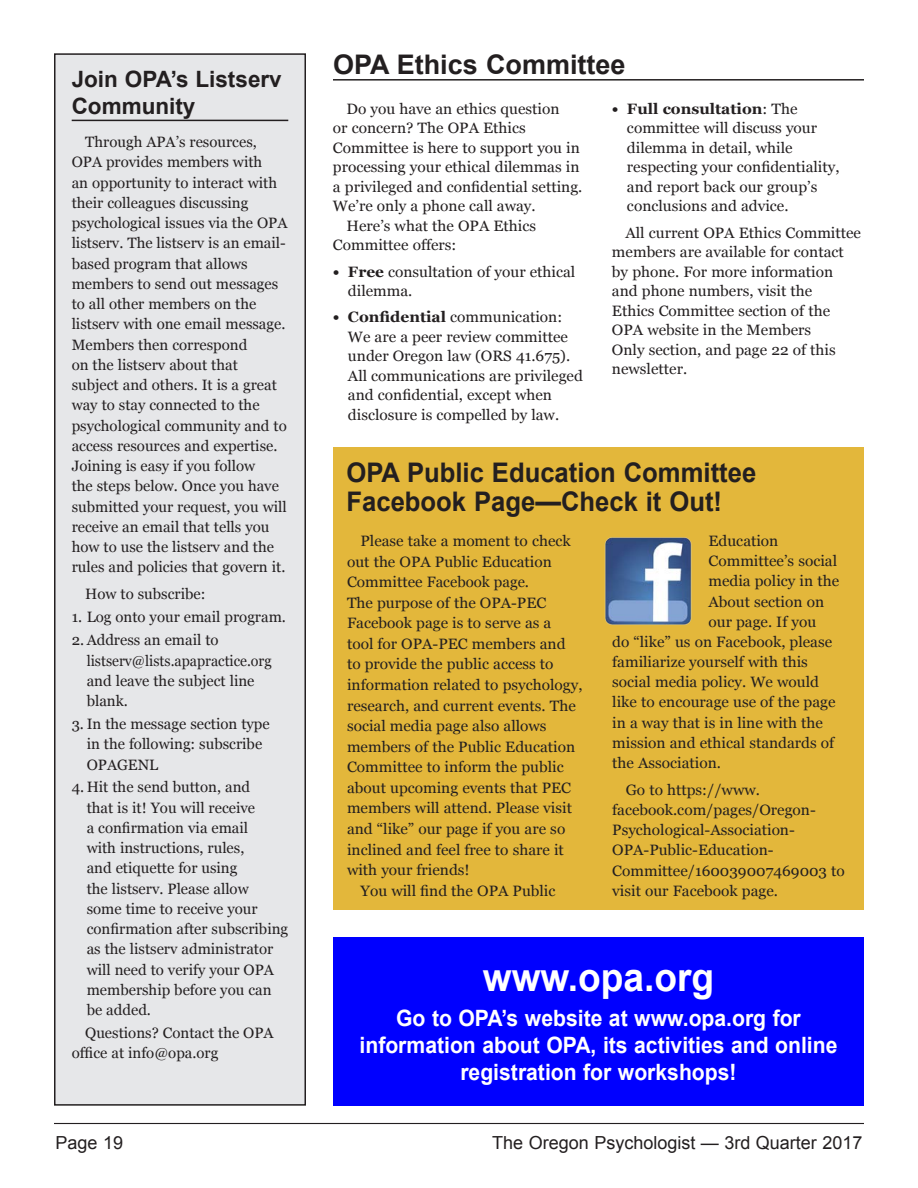
<style>
.page{position:relative;width:918px;height:1188px;background:#fff}
.page>*{position:absolute;margin:0;border:0;box-sizing:border-box;transform-origin:0 0}
.t1{font:700 39px "Arial";color:#fff;scale:.95 1}
.t2{font:700 27px/28.5px "Arial";color:#231f20;scale:.95 1}
.t3{font:700 27px "Arial";color:#231f20}
.t4{font:700 22.5px/27px "Arial";color:#fff;text-align:center;scale:.94 1}
.t5{font:700 22.5px/27px "Arial";color:#231f20}
.t6{font:18px "Arial";color:#231f20}
.t7{font:15px/20.2px "Georgia";color:#231f20}
.s1{font-weight:700}
</style>
<div class="page">
<hr style="left:333px;top:79px;width:531px;height:2px;background:#231f20">
<hr style="left:54px;top:1123px;width:810px;height:1px;background:#231f20">
<div style="left:55px;top:54px;width:250px;height:1051px;background:#e6e7e9"></div>
<div style="left:54px;top:53px;width:252px;height:1053px;border:2px solid #231f20"></div>
<hr style="left:72px;top:120px;width:216px;height:1px;background:#231f20">
<div style="left:334px;top:447px;width:530px;height:462px;background:#e3b73b"></div>
<img style="left:604px;top:537px;width:88px;height:88px">
<div style="left:333px;top:937px;width:531px;height:169px;background:#00f"></div>
<h3 class="t5" style="left:72px;top:67px;width:212px">Join OPA’s Listserv<br>Community</h3>
<p class="t7" style="left:72px;top:132px;width:217px;text-indent:14px">Through APA’s resources,<br>OPA provides members with<br>an opportunity to interact with their colleagues discussing psychological issues via the OPA listserv. The listserv is an email&shy;based program that allows members to send out messages to all other members on the listserv with one email message.<br>Members then correspond<br>on the listserv about that subject and others. It is a great way to stay connected to the psychological community and to access resources and expertise.<br>Joining is easy if you follow<br>the steps below. Once you have submitted your request, you will receive an email that tells you how to use the listserv and the rules and policies that govern it.</p>
<p class="t7" style="left:85px;top:584px;width:122px">How to subscribe:</p>
<p class="t7" style="left:72px;top:607px;width:216px">1. Log onto your email program.</p>
<p class="t7" style="left:87px;top:630px;width:187px;text-indent:-15px">2. Address an email to listserv@lists.apapractice.org and leave the subject line blank.</p>
<p class="t7" style="left:87px;top:714px;width:185px;text-indent:-15px">3. In the message section type in the following: subscribe<br>OPAGENL</p>
<p class="t7" style="left:87px;top:777px;width:203px;text-indent:-15px">4. Hit the send button, and<br>that is it! You will receive<br>a confirmation via email<br>with instructions, rules,<br>and etiquette for using<br>the listserv. Please allow<br>some time to receive your confirmation after subscribing as the listserv administrator will need to verify your OPA membership before you can be added.</p>
<p class="t7" style="left:72px;top:1023px;width:203px;text-indent:13px">Questions? Contact the OPA office at info@opa.org</p>
<h2 class="t3" style="left:333px;top:46px;width:294px">OPA Ethics Committee</h2>
<p class="t7" style="left:346px;top:99px;width:215px">Do you have an ethics question</p>
<p class="t7" style="left:333px;top:118px;width:194px">or concern? The OPA Ethics</p>
<p class="t7" style="left:333px;top:138px;width:248px">Committee is here to support you in</p>
<p class="t7" style="left:333px;top:157px;width:248px">processing your ethical dilemmas in</p>
<p class="t7" style="left:333px;top:177px;width:251px">a privileged and confidential setting.</p>
<p class="t7" style="left:333px;top:196px;width:204px">We’re only a phone call away.</p>
<p class="t7" style="left:346px;top:216px;width:191px">Here’s what the OPA Ethics</p>
<p class="t7" style="left:333px;top:235px;width:125px">Committee offers:</p>
<p class="t7" style="left:348px;top:262px;width:229px;line-height:19.5px;text-indent:-15px"><span class="s1">• Free</span> consultation of your ethical dilemma.</p>
<p class="t7" style="left:348px;top:307px;width:236px;line-height:19.5px;text-indent:-15px"><span class="s1">• Confidential</span> communication:<br>We are a peer review committee under Oregon law (ORS 41.675).<br>All communications are privileged and confidential, except when disclosure is compelled by law.</p>
<p class="t7" style="left:627px;top:99px;width:214px;line-height:19.5px;text-indent:-15px"><span class="s1">• Full consultation</span>: The committee will discuss your dilemma in detail, while respecting your confidentiality, and report back our group’s conclusions and advice.</p>
<p class="t7" style="left:612px;top:223px;width:251px;line-height:19.5px;text-indent:14px">All current OPA Ethics Committee members are available for contact by phone. For more information and phone numbers, visit the<br>Ethics Committee section of the<br>OPA website in the Members<br>Only section, and page 22 of this newsletter.</p>
<h2 class="t2" style="left:346px;top:459px;width:433px">OPA Public Education Committee<br>Facebook Page—Check it Out!</h2>
<p class="t7" style="left:361px;top:531px;width:212px">Please take a moment to check</p>
<p class="t7" style="left:347px;top:551px;width:206px">out the OPA Public Education</p>
<p class="t7" style="left:347px;top:572px;width:184px">Committee Facebook page.</p>
<p class="t7" style="left:347px;top:592px;width:201px">The purpose of the OPA-PEC</p>
<p class="t7" style="left:347px;top:613px;width:206px">Facebook page is to serve as a</p>
<p class="t7" style="left:347px;top:634px;width:220px">tool for OPA-PEC members and</p>
<p class="t7" style="left:347px;top:654px;width:208px">to provide the public access to</p>
<p class="t7" style="left:347px;top:675px;width:237px">information related to psychology,</p>
<p class="t7" style="left:347px;top:695px;width:230px">research, and current events. The</p>
<p class="t7" style="left:347px;top:716px;width:201px">social media page also allows</p>
<p class="t7" style="left:347px;top:736px;width:230px">members of the Public Education</p>
<p class="t7" style="left:347px;top:757px;width:218px">Committee to inform the public</p>
<p class="t7" style="left:347px;top:778px;width:226px">about upcoming events that PEC</p>
<p class="t7" style="left:347px;top:798px;width:226px">members will attend. Please visit</p>
<p class="t7" style="left:347px;top:819px;width:220px">and “like” our page if you are so</p>
<p class="t7" style="left:347px;top:839px;width:218px">inclined and feel free to share it</p>
<p class="t7" style="left:347px;top:860px;width:124px">with your friends!</p>
<p class="t7" style="left:361px;top:880px;width:196px">You will find the OPA Public</p>
<p class="t7" style="left:708px;top:531px;width:71px">Education</p>
<p class="t7" style="left:708px;top:551px;width:130px">Committee’s social</p>
<p class="t7" style="left:708px;top:571px;width:132px">media policy in the</p>
<p class="t7" style="left:708px;top:591px;width:117px">About section on</p>
<p class="t7" style="left:708px;top:611px;width:109px">our page. If you</p>
<p class="t7" style="left:612px;top:632px;width:221px">do “like” us on Facebook, please</p>
<p class="t7" style="left:612px;top:652px;width:197px">familiarize yourself with this</p>
<p class="t7" style="left:612px;top:672px;width:208px">social media policy. We would</p>
<p class="t7" style="left:612px;top:692px;width:225px">like to encourage use of the page</p>
<p class="t7" style="left:612px;top:712px;width:212px">in a way that is in line with the</p>
<p class="t7" style="left:612px;top:732px;width:223px">mission and ethical standards of</p>
<p class="t7" style="left:612px;top:753px;width:110px">the Association.</p>
<p class="t7" style="left:612px;top:780px;width:234px;text-indent:14px">Go to https://www. facebook.com/pages/Oregon-<br>Psychological-Association-<br>OPA-Public-Education-<br>Committee/160039007469003 to visit our Facebook page.</p>
<h1 class="t1" style="left:483px;top:951px;width:245px">www.opa.org</h1>
<h3 class="t4" style="left:360px;top:1005px;width:510px">Go to OPA’s website at www.opa.org for information about OPA, its activities and online registration for workshops!</h3>
<p class="t6" style="left:56px;top:1130px;width:69px">Page 19</p>
<p class="t6" style="left:492px;top:1130px;width:372px">The Oregon Psychologist — 3rd Quarter 2017</p>
</div>
